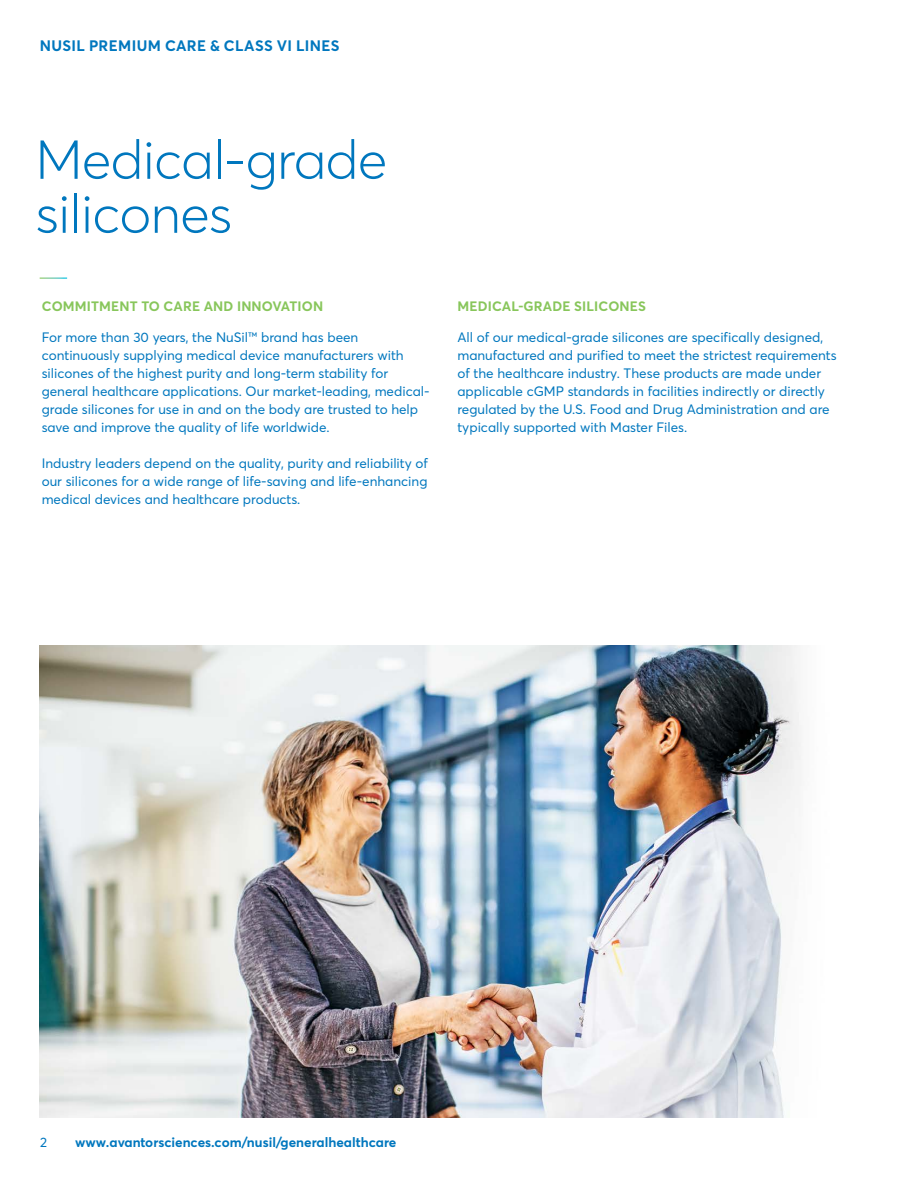
<style>
.page{position:relative;width:918px;height:1188px;background:#fff}
.page>*{position:absolute;margin:0;border:0;box-sizing:border-box;transform-origin:0 0}
.t1{font:300 54px/54px "Averta";letter-spacing:-.01em;color:#0077be}
.t2{font:700 15px "Averta";letter-spacing:.025em;color:#0077be}
.t3{font:13.5px/18px "Averta";color:#0077be}
.t4{font:700 13.5px "Averta";letter-spacing:.01em;color:#88c65b}
.t5{font:700 13.5px "Averta";color:#0077be}
</style>
<div class="page">
<svg style="left:40px;top:278px;width:27px;height:1px"></svg>
<img style="left:40px;top:646px;width:761px;height:472px">
<p class="t2" style="left:40px;top:35px;width:301px">NUSIL PREMIUM CARE &amp; CLASS VI LINES</p>
<h1 class="t1" style="left:36px;top:131px;width:353px">Medical-grade silicones</h1>
<p class="t4" style="left:42px;top:296px;width:283px">COMMITMENT TO CARE AND INNOVATION</p>
<p class="t3" style="left:42px;top:328px;width:389px">For more than 30 years, the NuSil™ brand has been continuously supplying medical device manufacturers with silicones of the highest purity and long-term stability for general healthcare applications. Our market-leading, medical&shy;grade silicones for use in and on the body are trusted to help save and improve the quality of life worldwide.</p>
<p class="t3" style="left:42px;top:454px;width:388px;text-align:justify">Industry leaders depend on the quality, purity and reliability of our silicones for a wide range of life-saving and life-enhancing medical devices and healthcare products.</p>
<p class="t4" style="left:458px;top:296px;width:190px">MEDICAL-GRADE SILICONES</p>
<p class="t3" style="left:457px;top:328px;width:381px">All of our medical-grade silicones are specifically designed, manufactured and purified to meet the strictest requirements of the healthcare industry. These products are made under applicable cGMP standards in facilities indirectly or directly regulated by the U.S. Food and Drug Administration and are typically supported with Master Files.</p>
<p class="t3" style="left:40px;top:1133px;width:8px">2</p>
<p class="t5" style="left:75px;top:1133px;width:323px">www.avantorsciences.com/nusil/generalhealthcare</p>
</div>
